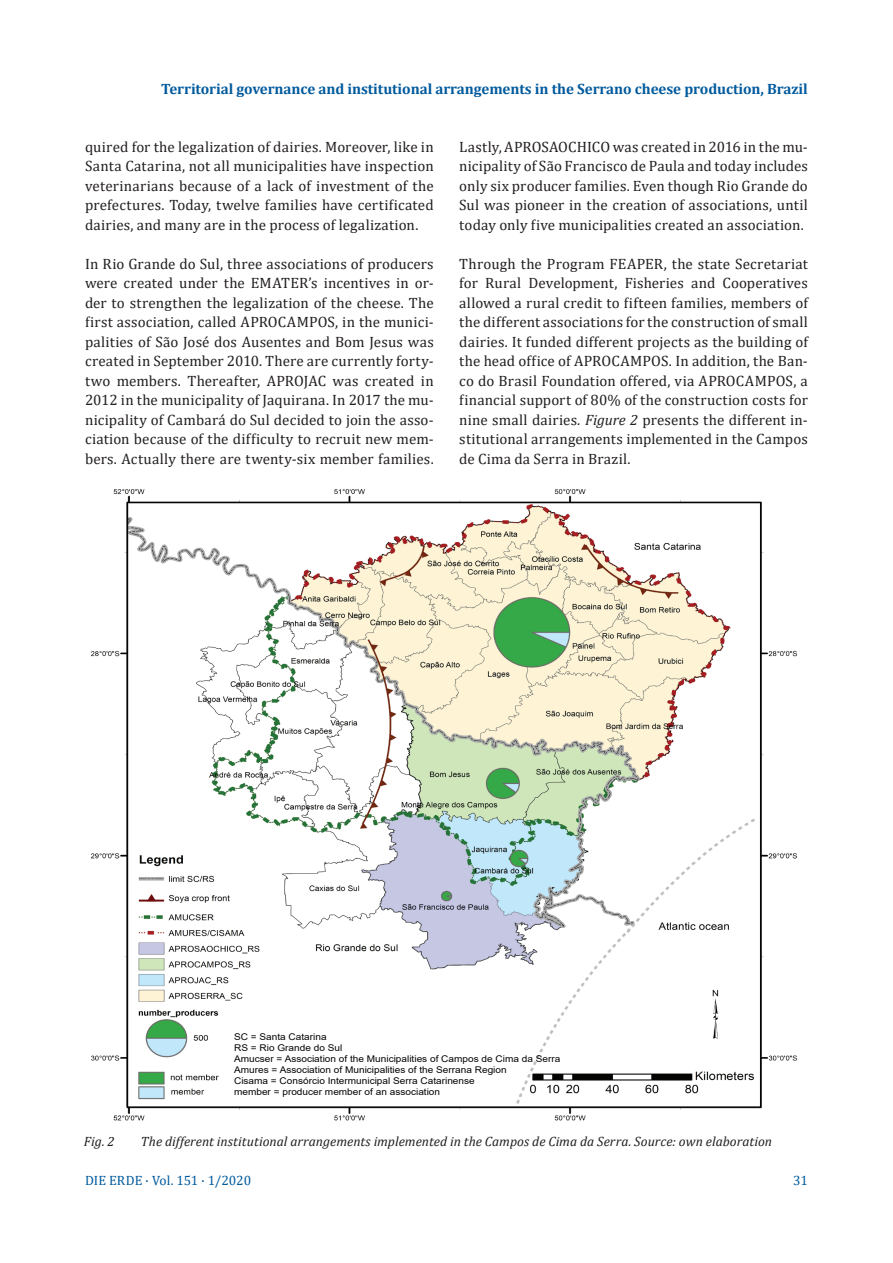
<style>
.page{position:relative;width:893px;height:1263px;background:#fff}
.page>*{position:absolute;margin:0;border:0;box-sizing:border-box;transform-origin:0 0}
.t1{font:15px/19.5px "Cambria";letter-spacing:.01em;color:#231f20;text-align:justify}
.t2{font:700 15px "Cambria";letter-spacing:-.005em;color:#015a9d}
.t3{font:italic 13.5px "Cambria";color:#231f20}
.t4{font:13.5px "Cambria";letter-spacing:-.005em;color:#015a9d}
.t5{font:9.15px/11.1px "Arial";color:#040503;scale:1.09 1}
.s1{font-style:italic}
</style>
<div class="page">
<img style="left:91px;top:489px;width:707px;height:632px">
<p class="t2" style="left:161px;top:78px;width:648px">Territorial governance and institutional arrangements in the Serrano cheese production, Brazil</p>
<p class="t1" style="left:85px;top:137px;width:350px">quired for the legalization of dairies. Moreover, like in Santa Catarina, not all municipalities have inspection veterinarians because of a lack of investment of the prefectures. Today, twelve families have certificated dairies, and many are in the process of legalization.</p>
<p class="t1" style="left:85px;top:254px;width:350px">In Rio Grande do Sul, three associations of producers were created under the EMATER’s incentives in or&shy;der to strengthen the legalization of the cheese. The first association, called APROCAMPOS, in the munici&shy;palities of São José dos Ausentes and Bom Jesus was created in September 2010. There are currently forty&shy;two members. Thereafter, APROJAC was created in 2012 in the municipality of Jaquirana. In 2017 the mu&shy;nicipality of Cambará do Sul decided to join the asso&shy;ciation because of the difficulty to recruit new mem&shy;bers. Actually there are twenty-six member families.</p>
<p class="t1" style="left:459px;top:137px;width:350px">Lastly, APROSAOCHICO was created in 2016 in the mu&shy;nicipality of São Francisco de Paula and today includes only six producer families. Even though Rio Grande do Sul was pioneer in the creation of associations, until today only five municipalities created an association.</p>
<p class="t1" style="left:459px;top:254px;width:350px">Through the Program FEAPER, the state Secretariat for Rural Development, Fisheries and Cooperatives allowed a rural credit to fifteen families, members of the different associations for the construction of small dairies. It funded different projects as the building of the head office of APROCAMPOS. In addition, the Ban&shy;co do Brasil Foundation offered, via APROCAMPOS, a financial support of 80% of the construction costs for nine small dairies<span class="s1">. Figure 2</span> presents the different in&shy;stitutional arrangements implemented in the Campos de Cima da Serra in Brazil.</p>
<p class="t5" style="left:234px;top:1031px;width:301px">SC = Santa Catarina<br>RS = Rio Grande do Sul<br>Amucser = Association of the Municipalities of Campos de Cima da Serra Amures = Association of Municipalities of the Serrana Region<br>Cisama = Consórcio Intermunicipal Serra Catarinense<br>member = producer member of an association</p>
<p class="t3" style="left:84px;top:1132px;width:32px">Fig. 2</p>
<p class="t3" style="left:141px;top:1132px;width:633px">The different institutional arrangements implemented in the Campos de Cima da Serra. Source: own elaboration</p>
<p class="t4" style="left:85px;top:1172px;width:168px">DIE ERDE · Vol. 151 · 1/2020</p>
<p class="t4" style="left:793px;top:1172px;width:16px">31</p>
</div>
